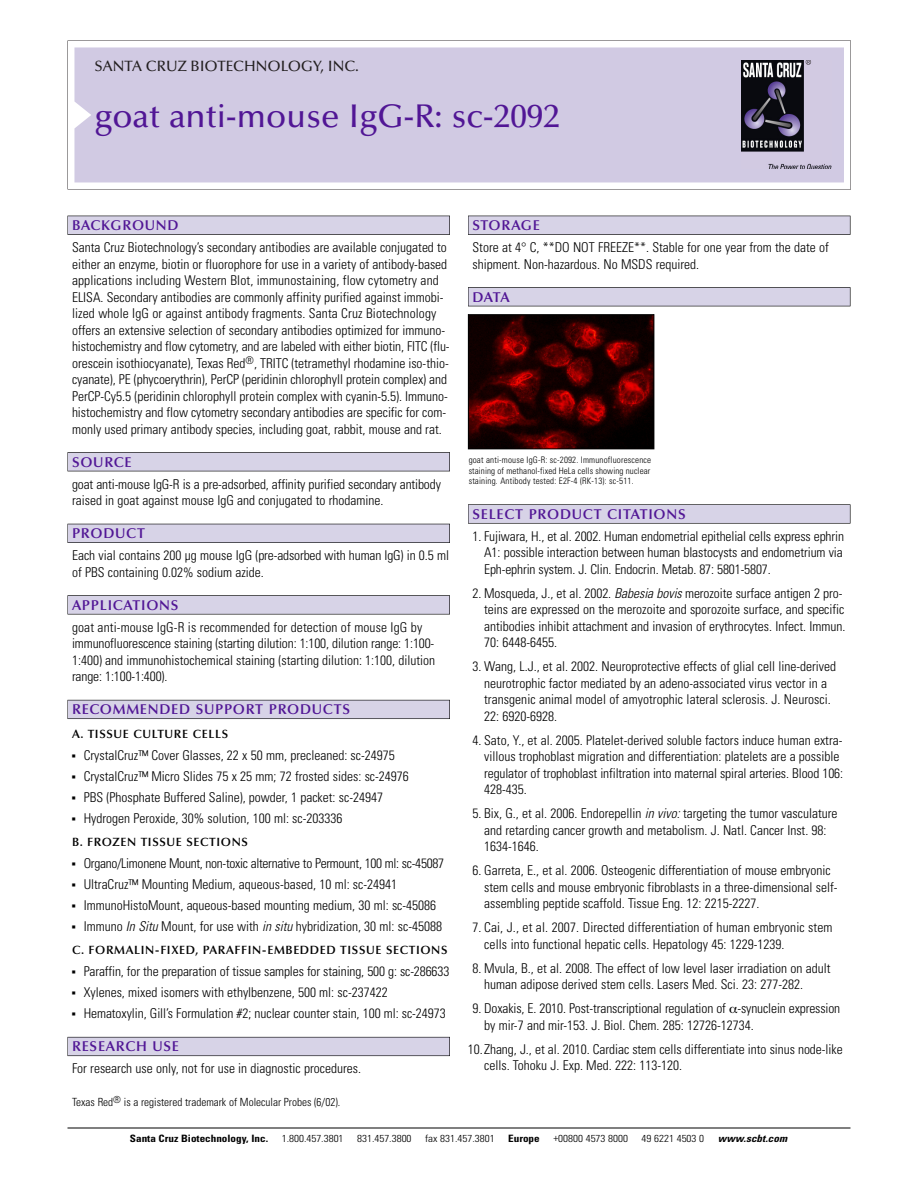
<style>
.page{position:relative;width:918px;height:1188px;background:#fff}
.page>*{position:absolute;margin:0;border:0;box-sizing:border-box;transform-origin:0 0}
.t1{font:500 33px "Optima";color:#511695}
.t2{font:500 15px "Optima";color:#231f20}
.t3{font:600 14.25px "Optima";letter-spacing:.05em;color:#511695}
.t4{font:300 condensed 13.5px/16.5px "Univers";color:#000}
.t5{font:600 12px "Optima";letter-spacing:.05em;color:#000}
.t6{font:300 condensed 11.25px "Univers";color:#000}
.t7{font:300 condensed 10.2px "Univers";color:#000;scale:1.1 1}
.t8{font:700 condensed 10.2px "Univers";color:#000;scale:1.1 1}
.t9{font:italic 700 condensed 10.2px "Univers";letter-spacing:.005em;color:#000;scale:1.1 1}
.t10{font:300 condensed 9px/10.5px "Univers";letter-spacing:.015em;color:#000;text-align:justify}
.s1{font-style:italic}
</style>
<div class="page">
<svg style="left:68px;top:40px;width:783px;height:149px"></svg>
<div style="left:74px;top:47px;width:770px;height:135px;background:#d1cae3"></div>
<img style="left:741px;top:60px;width:90px;height:108px">
<div style="left:68px;top:216px;width:382px;height:19px;background:#525155"></div>
<div style="left:68px;top:216px;width:381px;height:18px;background:#d7d3e7"></div>
<div style="left:68px;top:452px;width:382px;height:19px;background:#525155"></div>
<div style="left:68px;top:453px;width:381px;height:18px;background:#d7d3e7"></div>
<div style="left:68px;top:524px;width:382px;height:19px;background:#525158"></div>
<div style="left:68px;top:524px;width:381px;height:18px;background:#d7d3e7"></div>
<div style="left:68px;top:595px;width:382px;height:19px;background:#575759"></div>
<div style="left:68px;top:596px;width:381px;height:18px;background:#d7d3e7"></div>
<div style="left:68px;top:700px;width:382px;height:19px;background:#5b5a62"></div>
<div style="left:68px;top:700px;width:381px;height:18px;background:#d7d3e7"></div>
<div style="left:68px;top:1037px;width:382px;height:19px;background:#66646e"></div>
<div style="left:68px;top:1037px;width:381px;height:18px;background:#d7d3e7"></div>
<div style="left:468px;top:216px;width:382px;height:19px;background:#525155"></div>
<div style="left:468px;top:216px;width:382px;height:18px;background:#d7d3e7"></div>
<div style="left:468px;top:287px;width:382px;height:19px;background:#525155"></div>
<div style="left:468px;top:288px;width:382px;height:18px;background:#d7d3e7"></div>
<div style="left:468px;top:504px;width:382px;height:20px;background:#666667"></div>
<div style="left:468px;top:505px;width:382px;height:18px;background:#d7d3e7"></div>
<hr style="left:68px;top:1128px;width:782px;height:1px;background:#000">
<img style="left:470px;top:316px;width:182px;height:131px">
<div style="left:468px;top:314px;width:186px;height:135px;border:1px solid #000"></div>
<p class="t2" style="left:94px;top:61px;width:266px">SANTA CRUZ BIOTECHNOLOGY, INC.</p>
<h1 class="t1" style="left:94px;top:103px;width:467px">goat anti-mouse IgG-R: sc-2092</h1>
<p class="t3" style="left:72px;top:219px;width:108px">BACKGROUND</p>
<p class="t4" style="left:72px;top:240px;width:379px">Santa Cruz Biotechnology’s secondary antibodies are available conjugated to either an enzyme, biotin or fluorophore for use in a variety of antibody-based applications including Western Blot, immunostaining, flow cytometry and ELISA. Secondary antibodies are commonly affinity purified against immobi&shy;lized whole IgG or against antibody fragments. Santa Cruz Biotechnology offers an extensive selection of secondary antibodies optimized for immuno&shy;histochemistry and flow cytometry, and are labeled with either biotin, FITC (flu&shy;orescein isothiocyanate), Texas Red<sup>®</sup>, TRITC (tetramethyl rhodamine iso-thio&shy;cyanate), PE (phycoerythrin), PerCP (peridinin chlorophyll protein complex) and PerCP-Cy5.5 (peridinin chlorophyll protein complex with cyanin-5.5). Immuno&shy;histochemistry and flow cytometry secondary antibodies are specific for com&shy;monly used primary antibody species, including goat, rabbit, mouse and rat.</p>
<p class="t3" style="left:72px;top:456px;width:61px">SOURCE</p>
<p class="t4" style="left:72px;top:477px;width:370px">goat anti-mouse IgG-R is a pre-adsorbed, affinity purified secondary antibody raised in goat against mouse IgG and conjugated to rhodamine.</p>
<p class="t3" style="left:72px;top:528px;width:74px">PRODUCT</p>
<p class="t4" style="left:72px;top:548px;width:379px">Each vial contains 200 µg mouse IgG (pre-adsorbed with human IgG) in 0.5 ml of PBS containing 0.02% sodium azide.</p>
<p class="t3" style="left:72px;top:599px;width:108px">APPLICATIONS</p>
<p class="t4" style="left:72px;top:620px;width:365px">goat anti-mouse IgG-R is recommended for detection of mouse IgG by immunofluorescence staining (starting dilution: 1:100, dilution range: 1:100- 1:400) and immunohistochemical staining (starting dilution: 1:100, dilution range: 1:100-1:400).</p>
<p class="t3" style="left:72px;top:704px;width:280px">RECOMMENDED SUPPORT PRODUCTS</p>
<p class="t5" style="left:72px;top:729px;width:158px">A. TISSUE CULTURE CELLS</p>
<p class="t4" style="left:84px;top:746px;width:327px;line-height:21px">CrystalCruz™ Cover Glasses, 22 x 50 mm, precleaned: sc-24975<br>CrystalCruz™ Micro Slides 75 x 25 mm; 72 frosted sides: sc-24976<br>PBS (Phosphate Buffered Saline), powder, 1 packet: sc-24947<br>Hydrogen Peroxide, 30% solution, 100 ml: sc-203336</p>
<p class="t5" style="left:72px;top:837px;width:177px">B. FROZEN TISSUE SECTIONS</p>
<p class="t4" style="left:84px;top:854px;width:362px;line-height:21px">Organo/Limonene Mount, non-toxic alternative to Permount, 100 ml: sc-45087<br>UltraCruz™ Mounting Medium, aqueous-based, 10 ml: sc-24941<br>ImmunoHistoMount, aqueous-based mounting medium, 30 ml: sc-45086<br>Immuno <span class="s1">In Situ</span> Mount, for use with <span class="s1">in situ</span> hybridization, 30 ml: sc-45088</p>
<p class="t5" style="left:72px;top:945px;width:377px">C. FORMALIN-FIXED, PARAFFIN-EMBEDDED TISSUE SECTIONS</p>
<p class="t4" style="left:84px;top:962px;width:367px;line-height:21px">Paraffin, for the preparation of tissue samples for staining, 500 g: sc-286633<br>Xylenes, mixed isomers with ethylbenzene, 500 ml: sc-237422<br>Hematoxylin, Gill’s Formulation #2; nuclear counter stain, 100 ml: sc-24973</p>
<p class="t3" style="left:72px;top:1041px;width:109px">RESEARCH USE</p>
<p class="t4" style="left:72px;top:1061px;width:290px">For research use only, not for use in diagnostic procedures.</p>
<p class="t6" style="left:72px;top:1098px;width:270px">Texas Red<sup>®</sup> is a registered trademark of Molecular Probes (6/02).</p>
<p class="t3" style="left:473px;top:219px;width:69px">STORAGE</p>
<p class="t4" style="left:473px;top:240px;width:358px">Store at 4° C, **DO NOT FREEZE**. Stable for one year from the date of shipment. Non-hazardous. No MSDS required.</p>
<p class="t3" style="left:473px;top:291px;width:39px">DATA</p>
<p class="t10" style="left:469px;top:456px;width:184px">goat anti-mouse IgG-R: sc-2092. Immunofluorescence staining of methanol-fixed HeLa cells showing nuclear staining. Antibody tested: E2F-4 (RK-13): sc-511.</p>
<p class="t3" style="left:473px;top:508px;width:215px">SELECT PRODUCT CITATIONS</p>
<p class="t4" style="left:484px;top:529px;width:361px;text-align:justify;text-indent:-12px">1. Fujiwara, H., et al. 2002. Human endometrial epithelial cells express ephrin A1: possible interaction between human blastocysts and endometrium via Eph-ephrin system. J. Clin. Endocrin. Metab. 87: 5801-5807.</p>
<p class="t4" style="left:484px;top:586px;width:363px;text-indent:-12px">2. Mosqueda, J., et al. 2002. <span class="s1">Babesia bovis</span> merozoite surface antigen 2 pro&shy;teins are expressed on the merozoite and sporozoite surface, and specific antibodies inhibit attachment and invasion of erythrocytes. Infect. Immun.<br>70: 6448-6455.</p>
<p class="t4" style="left:484px;top:659px;width:353px;text-indent:-12px">3. Wang, L.J., et al. 2002. Neuroprotective effects of glial cell line-derived neurotrophic factor mediated by an adeno-associated virus vector in a transgenic animal model of amyotrophic lateral sclerosis. J. Neurosci.<br>22: 6920-6928.</p>
<p class="t4" style="left:484px;top:733px;width:360px;text-indent:-12px">4. Sato, Y., et al. 2005. Platelet-derived soluble factors induce human extra&shy;villous trophoblast migration and differentiation: platelets are a possible regulator of trophoblast infiltration into maternal spiral arteries. Blood 106:<br>428-435.</p>
<p class="t4" style="left:484px;top:806px;width:355px;text-indent:-12px">5. Bix, G., et al. 2006. Endorepellin <span class="s1">in vivo:</span> targeting the tumor vasculature and retarding cancer growth and metabolism. J. Natl. Cancer Inst. 98:<br>1634-1646.</p>
<p class="t4" style="left:484px;top:863px;width:355px;text-indent:-12px">6. Garreta, E., et al. 2006. Osteogenic differentiation of mouse embryonic stem cells and mouse embryonic fibroblasts in a three-dimensional self&shy;assembling peptide scaffold. Tissue Eng. 12: 2215-2227.</p>
<p class="t4" style="left:484px;top:920px;width:350px;text-indent:-12px">7. Cai, J., et al. 2007. Directed differentiation of human embryonic stem cells into functional hepatic cells. Hepatology 45: 1229-1239.</p>
<p class="t4" style="left:484px;top:961px;width:348px;text-indent:-12px">8. Mvula, B., et al. 2008. The effect of low level laser irradiation on adult human adipose derived stem cells. Lasers Med. Sci. 23: 277-282.</p>
<p class="t4" style="left:484px;top:1001px;width:358px;text-indent:-12px">9. Doxakis, E. 2010. Post-transcriptional regulation of -synuclein expression by mir-7 and mir-153. J. Biol. Chem. 285: 12726-12734.</p>
<p class="t4" style="left:484px;top:1042px;width:360px;text-indent:-16px">10.Zhang, J., et al. 2010. Cardiac stem cells differentiate into sinus node-like cells. Tohoku J. Exp. Med. 222: 113-120.</p>
<p class="t8" style="left:130px;top:1135px;width:127px">Santa Cruz Biotechnology, Inc.</p>
<p class="t7" style="left:282px;top:1135px;width:58px">1.800.457.3801</p>
<p class="t7" style="left:357px;top:1135px;width:51px">831.457.3800</p>
<p class="t7" style="left:425px;top:1135px;width:65px">fax 831.457.3801</p>
<p class="t8" style="left:508px;top:1135px;width:30px">Europe</p>
<p class="t7" style="left:553px;top:1135px;width:69px">+00800 4573 8000</p>
<p class="t7" style="left:642px;top:1135px;width:58px">49 6221 4503 0</p>
<p class="t9" style="left:718px;top:1135px;width:64px">www.scbt.com</p>
</div>
